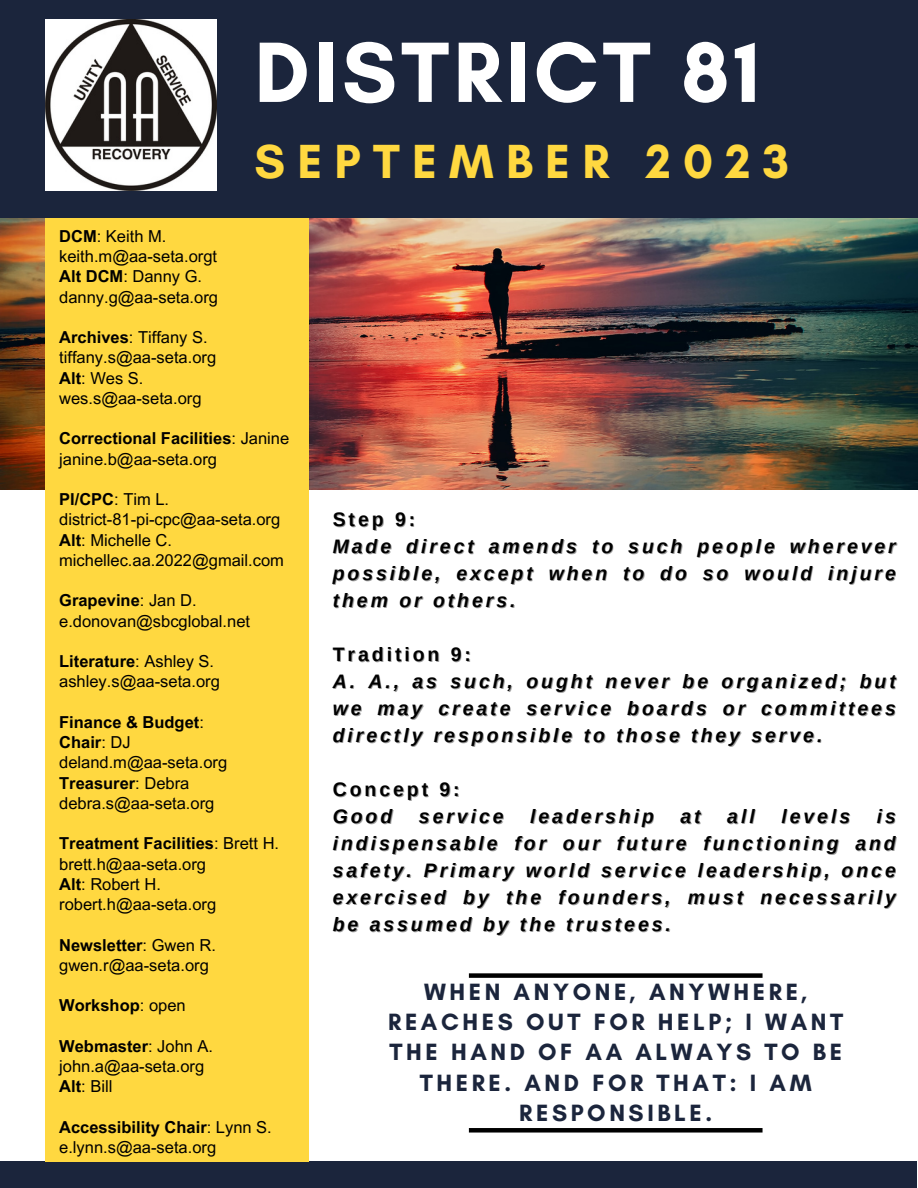
<style>
.page{position:relative;width:918px;height:1188px;background:#fff}
.page>*{position:absolute;margin:0;border:0;box-sizing:border-box;transform-origin:0 0}
.t1{font:700 87.15px "Glacial Indifference";letter-spacing:.05em;color:#fff}
.t2{font:700 48.75px "Glacial Indifference";letter-spacing:.25em;color:#ffd840}
.t3{font:700 24px/30.3px "Glacial Indifference";letter-spacing:.15em;color:#1b253c;text-align:center}
.t4{font:italic 700 19.5px/27px "Arimo";letter-spacing:.15em;color:#000;text-align:justify}
.t5{font:700 19.5px "Arimo";letter-spacing:.15em;color:#000}
.t6{font:16.5px "Arial MT Pro";color:#000}
.t7{font:700 16.5px "Arial MT Pro";color:#000}
.s1{font-weight:700}
.s2{font-weight:400}
</style>
<div class="page">
<img style="left:0;top:218px;width:918px;height:271px">
<div style="left:0;top:0;width:918px;height:218px;background:#1b253c"></div>
<div style="left:0;top:1162px;width:916px;height:26px;background:#1b253c"></div>
<img style="left:45px;top:20px;width:171px;height:171px">
<div style="left:45px;top:218px;width:264px;height:944px;background:#ffd840"></div>
<div style="left:469px;top:973px;width:294px;height:5px;background:#000"></div>
<div style="left:469px;top:1128px;width:294px;height:5px;background:#000"></div>
<p class="t1" style="left:254px;top:19px;width:507px">DISTRICT 81</p>
<p class="t2" style="left:254px;top:131px;width:536px">SEPTEMBER 2023</p>
<p class="t6" style="left:59px;top:230px;width:109px"><span class="s1">DCM</span>: Keith M.</p>
<p class="t6" style="left:59px;top:250px;width:159px">keith.m@aa-seta.orgt</p>
<p class="t6" style="left:59px;top:270px;width:144px"><span class="s1">Alt DCM</span>: Danny G.</p>
<p class="t6" style="left:59px;top:291px;width:160px">danny.g@aa-seta.org</p>
<p class="t6" style="left:59px;top:331px;width:150px"><span class="s1">Archives</span>: Tiffany S.</p>
<p class="t6" style="left:59px;top:351px;width:158px">tiffany.s@aa-seta.org</p>
<p class="t6" style="left:59px;top:372px;width:86px"><span class="s1">Alt</span>: Wes S.</p>
<p class="t6" style="left:59px;top:392px;width:144px">wes.s@aa-seta.org</p>
<p class="t7" style="left:59px;top:432px;width:232px">Correctional Facilities<span class="s2">: Janine</span></p>
<p class="t6" style="left:59px;top:453px;width:159px">janine.b@aa-seta.org</p>
<p class="t7" style="left:59px;top:493px;width:111px">PI/CPC<span class="s2">: Tim L.</span></p>
<p class="t6" style="left:59px;top:513px;width:223px">district-81-pi-cpc@aa-seta.org</p>
<p class="t6" style="left:59px;top:534px;width:114px"><span class="s1">Alt</span>: Michelle C.</p>
<p class="t6" style="left:59px;top:554px;width:226px">michellec.aa.2022@gmail.com</p>
<p class="t7" style="left:59px;top:594px;width:139px">Grapevine<span class="s2">: Jan D.</span></p>
<p class="t6" style="left:59px;top:615px;width:192px">e.donovan@sbcglobal.net</p>
<p class="t7" style="left:59px;top:655px;width:156px">Literature<span class="s2">: Ashley S.</span></p>
<p class="t6" style="left:59px;top:675px;width:162px">ashley.s@aa-seta.org</p>
<p class="t7" style="left:59px;top:716px;width:146px">Finance &amp; Budget<span class="s2">:</span></p>
<p class="t7" style="left:59px;top:736px;width:73px">Chair<span class="s2">: DJ</span></p>
<p class="t6" style="left:59px;top:756px;width:169px">deland.m@aa-seta.org</p>
<p class="t7" style="left:59px;top:777px;width:132px">Treasurer<span class="s2">: Debra</span></p>
<p class="t6" style="left:59px;top:797px;width:157px">debra.s@aa-seta.org</p>
<p class="t7" style="left:59px;top:837px;width:221px">Treatment Facilities<span class="s2">: Brett H.</span></p>
<p class="t6" style="left:59px;top:858px;width:148px">brett.h@aa-seta.org</p>
<p class="t6" style="left:59px;top:878px;width:103px"><span class="s1">Alt</span>: Robert H.</p>
<p class="t6" style="left:59px;top:898px;width:158px">robert.h@aa-seta.org</p>
<p class="t7" style="left:59px;top:939px;width:158px">Newsletter<span class="s2">: Gwen R.</span></p>
<p class="t6" style="left:59px;top:959px;width:151px">gwen.r@aa-seta.org</p>
<p class="t7" style="left:59px;top:999px;width:128px">Workshop<span class="s2">: open</span></p>
<p class="t7" style="left:59px;top:1040px;width:155px">Webmaster<span class="s2">: John A.</span></p>
<p class="t6" style="left:59px;top:1060px;width:147px">john.a@aa-seta.org</p>
<p class="t6" style="left:59px;top:1080px;width:55px"><span class="s1">Alt</span>: Bill</p>
<p class="t7" style="left:59px;top:1121px;width:214px">Accessibility Chair<span class="s2">: Lynn S.</span></p>
<p class="t6" style="left:59px;top:1141px;width:158px">e.lynn.s@aa-seta.org</p>
<p class="t5" style="left:333px;top:508px;width:84px">Step 9:</p>
<p class="t4" style="left:333px;top:533px;width:565px">Made direct amends to such people wherever possible, except when to do so would injure them or others.</p>
<p class="t5" style="left:333px;top:643px;width:140px">Tradition 9:</p>
<p class="t4" style="left:333px;top:668px;width:565px">A. A., as such, ought never be organized; but we may create service boards or committees directly responsible to those they serve.</p>
<p class="t5" style="left:333px;top:778px;width:129px">Concept 9:</p>
<p class="t4" style="left:333px;top:803px;width:61px">Good</p>
<p class="t4" style="left:419px;top:803px;width:86px">service</p>
<p class="t4" style="left:530px;top:803px;width:125px">leadership</p>
<p class="t4" style="left:681px;top:803px;width:22px">at</p>
<p class="t4" style="left:727px;top:803px;width:29px">all</p>
<p class="t4" style="left:781px;top:803px;width:70px">levels</p>
<p class="t4" style="left:333px;top:803px;width:565px;text-indent:544px">is indispensable for our future functioning and safety. Primary world service leadership, once exercised by the founders, must necessarily be assumed by the trustees.</p>
<p class="t3" style="left:388px;top:976px;width:457px">WHEN ANYONE, ANYWHERE,<br>REACHES OUT FOR HELP; I WANT<br>THE HAND OF AA ALWAYS TO BE<br>THERE. AND FOR THAT: I AM<br>RESPONSIBLE.</p>
</div>
